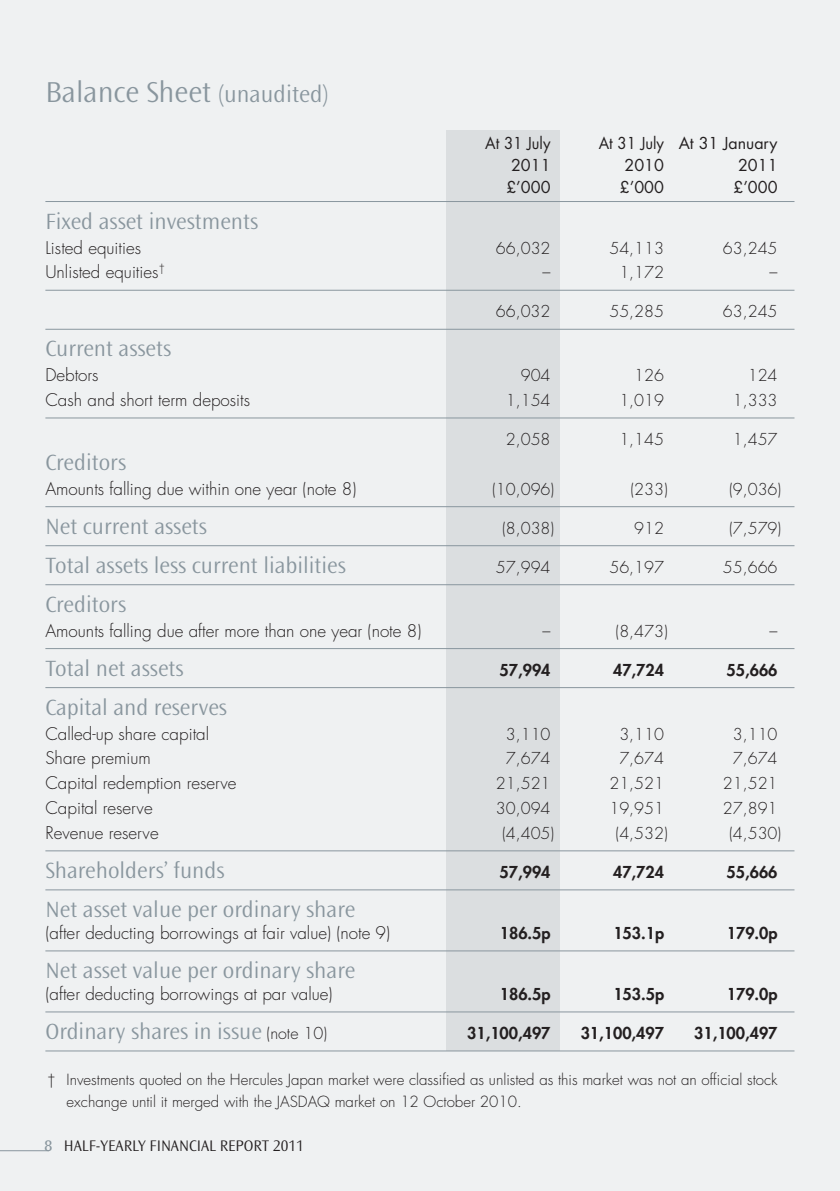
<style>
.page{position:relative;width:840px;height:1191px;background:#fff}
.page>*{position:absolute;margin:0;border:0;box-sizing:border-box;transform-origin:0 0}
.t1{font:300 30px "Ocean Sans";color:#89969e}
.t2{font:300 23px "Ocean Sans";color:#89969e}
.t3{font:300 17px "Futura";color:#231f20}
.t4{font:300 16px "Futura";color:#231f20}
.t5{font:800 16px "Futura";color:#231f20}
.t6{font:300 16px "Ocean Sans";color:#231f20}
.t7{font:16px "Futura";color:#231f20;scale:.94 1}
.t8{font:16px "Futura";color:#231f20}
.t9{font:300 15px/22px "Futura";color:#231f20}
.s1{font-size:24px}
.s2{font-family:"Futura";font-size:16px;color:#231f20}
.s3{font-weight:400;color:#89969e}
</style>
<div class="page">
<div style="left:0;top:0;width:839px;height:1191px;background:#eff1f2"></div>
<hr style="left:0;top:1150px;width:49px;height:1px;background:#89969e">
<div style="left:445px;top:130px;width:114px;height:920px;background:#dbdee0"></div>
<hr style="left:45px;top:201px;width:749px;height:1px;background:#89969e">
<hr style="left:45px;top:290px;width:749px;height:1px;background:#89969e">
<hr style="left:45px;top:329px;width:749px;height:1px;background:#89969e">
<hr style="left:45px;top:417px;width:749px;height:1px;background:#89969e">
<hr style="left:45px;top:506px;width:749px;height:1px;background:#89969e">
<hr style="left:45px;top:545px;width:749px;height:1px;background:#89969e">
<hr style="left:45px;top:584px;width:749px;height:1px;background:#89969e">
<hr style="left:45px;top:648px;width:749px;height:1px;background:#89969e">
<hr style="left:45px;top:687px;width:749px;height:1px;background:#89969e">
<hr style="left:45px;top:850px;width:749px;height:1px;background:#89969e">
<hr style="left:45px;top:889px;width:749px;height:1px;background:#89969e">
<hr style="left:45px;top:950px;width:749px;height:1px;background:#89969e">
<hr style="left:45px;top:1011px;width:749px;height:1px;background:#89969e">
<hr style="left:45px;top:1050px;width:749px;height:1px;background:#89969e">
<h1 class="t1" style="left:45px;top:75px;width:284px">Balance Sheet <span class="s1">(unaudited)</span></h1>
<p class="t7" style="left:485px;top:132px;width:71px">At 31 July</p>
<p class="t7" style="left:598px;top:132px;width:192px">At 31 July At 31 January</p>
<p class="t8" style="left:510px;top:154px;width:41px">2011</p>
<p class="t8" style="left:624px;top:154px;width:41px">2010</p>
<p class="t8" style="left:737px;top:154px;width:41px">2011</p>
<p class="t8" style="left:506px;top:176px;width:46px">£’000</p>
<p class="t8" style="left:619px;top:176px;width:46px">£’000</p>
<p class="t8" style="left:733px;top:176px;width:46px">£’000</p>
<h2 class="t2" style="left:45px;top:208px;width:214px">Fixed asset investments</h2>
<p class="t3" style="left:45px;top:237px;width:97px">Listed equities</p>
<p class="t4" style="left:495px;top:238px;width:56px">66,032</p>
<p class="t4" style="left:609px;top:238px;width:56px">54,113</p>
<p class="t4" style="left:722px;top:238px;width:56px">63,245</p>
<p class="t3" style="left:45px;top:262px;width:121px">Unlisted equities<sup>†</sup></p>
<p class="t4" style="left:542px;top:263px;width:9px">–</p>
<p class="t4" style="left:619px;top:263px;width:46px">1,172</p>
<p class="t4" style="left:769px;top:263px;width:9px">–</p>
<p class="t4" style="left:495px;top:302px;width:56px">66,032</p>
<p class="t4" style="left:609px;top:302px;width:56px">55,285</p>
<p class="t4" style="left:722px;top:302px;width:56px">63,245</p>
<h2 class="t2" style="left:45px;top:336px;width:127px">Current assets</h2>
<p class="t3" style="left:45px;top:365px;width:55px">Debtors</p>
<p class="t4" style="left:520px;top:366px;width:31px">904</p>
<p class="t4" style="left:634px;top:366px;width:31px">126</p>
<p class="t4" style="left:747px;top:366px;width:31px">124</p>
<p class="t3" style="left:45px;top:389px;width:206px">Cash and short term deposits</p>
<p class="t4" style="left:505px;top:390px;width:46px">1,154</p>
<p class="t4" style="left:619px;top:390px;width:46px">1,019</p>
<p class="t4" style="left:732px;top:390px;width:46px">1,333</p>
<p class="t4" style="left:505px;top:429px;width:46px">2,058</p>
<p class="t4" style="left:619px;top:429px;width:46px">1,145</p>
<p class="t4" style="left:732px;top:429px;width:46px">1,457</p>
<h2 class="t2" style="left:45px;top:450px;width:82px">Creditors</h2>
<p class="t3" style="left:45px;top:478px;width:312px">Amounts falling due within one year (note 8)</p>
<p class="t4" style="left:492px;top:479px;width:64px">(10,096)</p>
<p class="t4" style="left:630px;top:479px;width:39px">(233)</p>
<p class="t4" style="left:728px;top:479px;width:54px">(9,036)</p>
<h2 class="t2" style="left:45px;top:513px;width:163px">Net current assets</h2>
<p class="t4" style="left:501px;top:518px;width:54px">(8,038)</p>
<p class="t4" style="left:634px;top:518px;width:31px">912</p>
<p class="t4" style="left:728px;top:518px;width:54px">(7,579)</p>
<h2 class="t2" style="left:45px;top:552px;width:302px">Total assets less current liabilities</h2>
<p class="t4" style="left:495px;top:557px;width:56px">57,994</p>
<p class="t4" style="left:609px;top:557px;width:56px">56,197</p>
<p class="t4" style="left:722px;top:557px;width:56px">55,666</p>
<h2 class="t2" style="left:45px;top:591px;width:82px">Creditors</h2>
<p class="t3" style="left:45px;top:620px;width:377px">Amounts falling due after more than one year (note 8)</p>
<p class="t4" style="left:542px;top:621px;width:9px">–</p>
<p class="t4" style="left:615px;top:621px;width:54px">(8,473)</p>
<p class="t4" style="left:769px;top:621px;width:9px">–</p>
<h2 class="t2" style="left:45px;top:655px;width:139px">Total net assets</h2>
<p class="t5" style="left:499px;top:659px;width:52px">57,994</p>
<p class="t5" style="left:612px;top:659px;width:52px">47,724</p>
<p class="t5" style="left:726px;top:659px;width:52px">55,666</p>
<h2 class="t2" style="left:45px;top:694px;width:183px">Capital and reserves</h2>
<p class="t3" style="left:45px;top:723px;width:165px">Called-up share capital</p>
<p class="t4" style="left:505px;top:724px;width:46px">3,110</p>
<p class="t4" style="left:619px;top:724px;width:46px">3,110</p>
<p class="t4" style="left:732px;top:724px;width:46px">3,110</p>
<p class="t3" style="left:45px;top:748px;width:107px">Share premium</p>
<p class="t4" style="left:505px;top:749px;width:46px">7,674</p>
<p class="t4" style="left:619px;top:749px;width:46px">7,674</p>
<p class="t4" style="left:732px;top:749px;width:46px">7,674</p>
<p class="t3" style="left:45px;top:773px;width:193px">Capital redemption reserve</p>
<p class="t4" style="left:495px;top:774px;width:56px">21,521</p>
<p class="t4" style="left:609px;top:774px;width:56px">21,521</p>
<p class="t4" style="left:722px;top:774px;width:56px">21,521</p>
<p class="t3" style="left:45px;top:797px;width:109px">Capital reserve</p>
<p class="t4" style="left:495px;top:798px;width:56px">30,094</p>
<p class="t4" style="left:609px;top:798px;width:56px">19,951</p>
<p class="t4" style="left:722px;top:798px;width:56px">27,891</p>
<p class="t3" style="left:45px;top:822px;width:115px">Revenue reserve</p>
<p class="t4" style="left:501px;top:823px;width:54px">(4,405)</p>
<p class="t4" style="left:615px;top:823px;width:54px">(4,532)</p>
<p class="t4" style="left:728px;top:823px;width:54px">(4,530)</p>
<h2 class="t2" style="left:45px;top:857px;width:180px">Shareholders’ funds</h2>
<p class="t5" style="left:499px;top:862px;width:52px">57,994</p>
<p class="t5" style="left:612px;top:862px;width:52px">47,724</p>
<p class="t5" style="left:726px;top:862px;width:52px">55,666</p>
<h2 class="t2" style="left:45px;top:896px;width:311px">Net asset value per ordinary share</h2>
<p class="t3" style="left:45px;top:922px;width:346px">(after deducting borrowings at fair value) (note 9)</p>
<p class="t5" style="left:499px;top:923px;width:52px">186.5p</p>
<p class="t5" style="left:613px;top:923px;width:52px">153.1p</p>
<p class="t5" style="left:726px;top:923px;width:52px">179.0p</p>
<h2 class="t2" style="left:45px;top:957px;width:311px">Net asset value per ordinary share</h2>
<p class="t3" style="left:45px;top:983px;width:288px">(after deducting borrowings at par value)</p>
<p class="t5" style="left:499px;top:984px;width:52px">186.5p</p>
<p class="t5" style="left:613px;top:984px;width:52px">153.5p</p>
<p class="t5" style="left:726px;top:984px;width:52px">179.0p</p>
<h2 class="t2" style="left:45px;top:1018px;width:283px">Ordinary shares in issue <span class="s2">(note 10)</span></h2>
<p class="t5" style="left:467px;top:1023px;width:85px">31,100,497</p>
<p class="t5" style="left:580px;top:1023px;width:85px">31,100,497</p>
<p class="t5" style="left:693px;top:1023px;width:85px">31,100,497</p>
<p class="t9" style="left:67px;top:1069px;width:712px;text-indent:-20px">† Investments quoted on the Hercules Japan market were classified as unlisted as this market was not an official stock exchange until it merged with the JASDAQ market on 12 October 2010.</p>
<p class="t6" style="left:45px;top:1136px;width:260px"><span class="s3">8</span> HALF-YEARLY FINANCIAL REPORT 2011</p>
</div>
